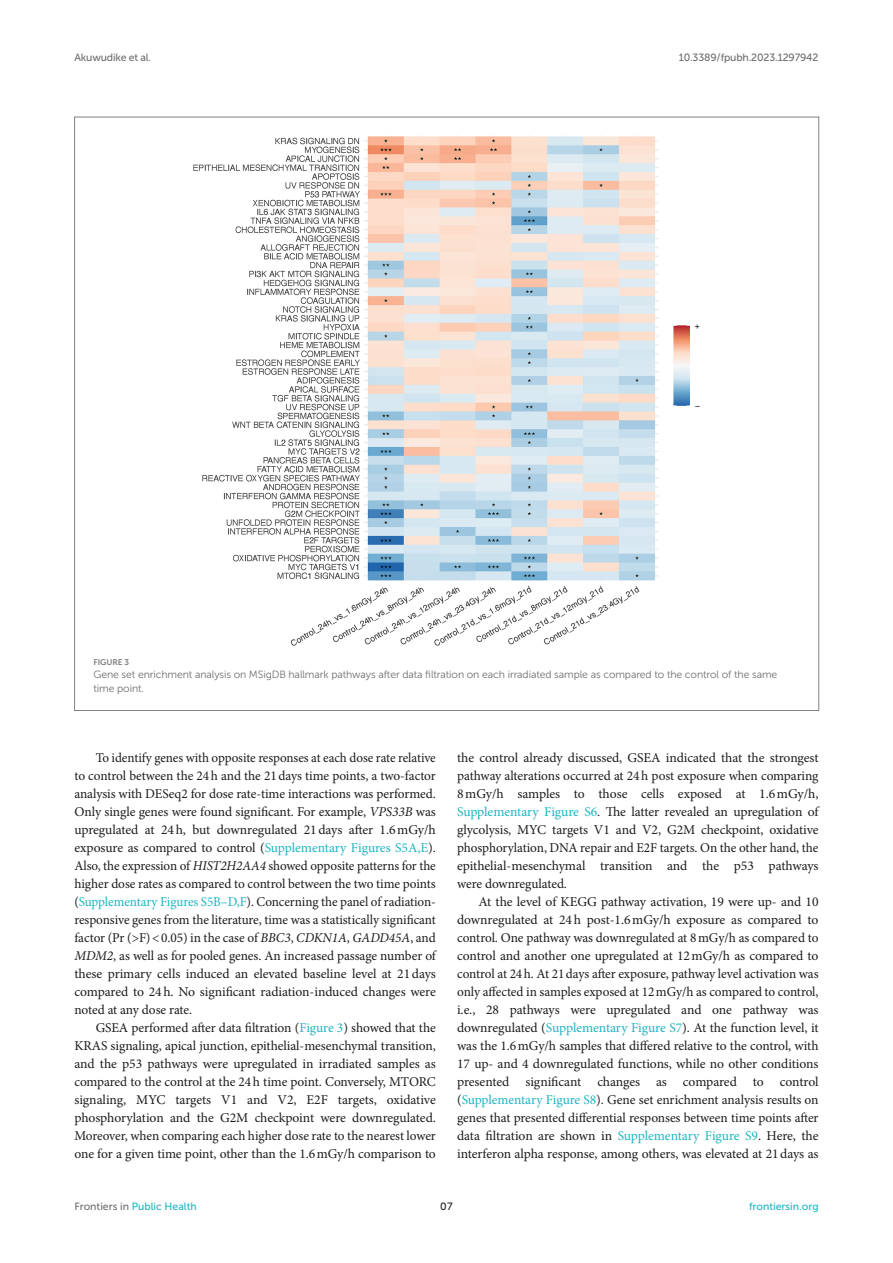
<style>
.page{position:relative;width:893px;height:1263px;background:#fff}
.page>*{position:absolute;margin:0;border:0;box-sizing:border-box;transform-origin:0 0}
.TEXT{font:13.5px/18px "Minion Pro";letter-spacing:-.01em;color:#1b1c1b;text-align:justify}
.FIG_LEG{font:10.5px/13.5px "Museo Sans 300";letter-spacing:-.01em;color:#706f70}
.t1{font:10.5px "Museo Sans 500";letter-spacing:-.015em;color:#706f70}
.t2{font:10.5px "Museo Sans 500";color:#1db5c3}
.t3{font:10.5px "Museo Sans 500";color:#1b1c1b}
.FIG_HD{font:8.25px "Museo Sans 700";letter-spacing:-.01em;color:#7e7f7f}
.s1{font-style:italic}
.s2{color:#1db5c3}
.s3{color:#706f70}
</style>
<div class="page">
<img style="left:194px;top:136px;width:506px;height:510px">
<p class="t1" style="left:74px;top:51px;width:78px">Akuwudike et al.</p>
<p class="t1" style="left:679px;top:51px;width:141px">10.3389/fpubh.2023.1297942</p>
<p class="FIG_HD" style="left:94px;top:657px;width:37px">FIGURE 3</p>
<p class="FIG_LEG" style="left:94px;top:668px;width:685px">Gene set enrichment analysis on MSigDB hallmark pathways after data filtration on each irradiated sample as compared to the control of the same time point.</p>
<p class="TEXT" style="left:74px;top:749px;width:363px;text-indent:21px">To identify genes with opposite responses at each dose rate relative to control between the 24h and the 21days time points, a two-factor analysis with DESeq2 for dose rate-time interactions was performed.<br>Only single genes were found significant. For example, <span class="s1">VPS33B</span> was upregulated at 24h, but downregulated 21days after 1.6mGy/h exposure as compared to control (<span class="s2">Supplementary Figures S5A,E</span>).<br>Also, the expression of <span class="s1">HIST2H2AA4</span> showed opposite patterns for the higher dose rates as compared to control between the two time points (<span class="s2">Supplementary Figures S5B–D,F</span>). Concerning the panel of radiation&shy;responsive genes from the literature, time was a statistically significant factor (Pr (&gt;F)&lt;0.05) in the case of <span class="s1">BBC3</span>, <span class="s1">CDKN1A</span>, <span class="s1">GADD45A</span>, and <span class="s1">MDM2</span>, as well as for pooled genes. An increased passage number of these primary cells induced an elevated baseline level at 21days compared to 24h. No significant radiation-induced changes were noted at any dose rate.</p>
<p class="TEXT" style="left:74px;top:1019px;width:363px;text-indent:21px">GSEA performed after data filtration (<span class="s2">Figure 3</span>) showed that the KRAS signaling, apical junction, epithelial-mesenchymal transition, and the p53 pathways were upregulated in irradiated samples as compared to the control at the 24h time point. Conversely, MTORC signaling, MYC targets V1 and V2, E2F targets, oxidative phosphorylation and the G2M checkpoint were downregulated.<br>Moreover, when comparing each higher dose rate to the nearest lower one for a given time point, other than the 1.6mGy/h comparison to</p>
<p class="TEXT" style="left:457px;top:749px;width:363px">the control already discussed, GSEA indicated that the strongest pathway alterations occurred at 24h post exposure when comparing 8mGy/h samples to those cells exposed at 1.6mGy/h, <span class="s2">Supplementary Figure S6</span>. The latter revealed an upregulation of glycolysis, MYC targets V1 and V2, G2M checkpoint, oxidative phosphorylation, DNA repair and E2F targets. On the other hand, the epithelial-mesenchymal transition and the p53 pathways were downregulated.</p>
<p class="TEXT" style="left:457px;top:893px;width:363px;text-indent:21px">At the level of KEGG pathway activation, 19 were up- and 10 downregulated at 24h post-1.6mGy/h exposure as compared to control. One pathway was downregulated at 8mGy/h as compared to control and another one upregulated at 12mGy/h as compared to control at 24h. At 21days after exposure, pathway level activation was only affected in samples exposed at 12mGy/h as compared to control, i.e., 28 pathways were upregulated and one pathway was downregulated (<span class="s2">Supplementary Figure S7</span>). At the function level, it was the 1.6mGy/h samples that differed relative to the control, with 17 up- and 4 downregulated functions, while no other conditions presented significant changes as compared to control (<span class="s2">Supplementary Figure S8</span>). Gene set enrichment analysis results on genes that presented differential responses between time points after data filtration are shown in <span class="s2">Supplementary Figure S9</span>. Here, the interferon alpha response, among others, was elevated at 21days as</p>
<p class="t2" style="left:74px;top:1200px;width:124px"><span class="s3">Frontiers in</span> Public Health</p>
<p class="t3" style="left:440px;top:1200px;width:14px">07</p>
<p class="t2" style="left:749px;top:1200px;width:71px">frontiersin.org</p>
</div>
